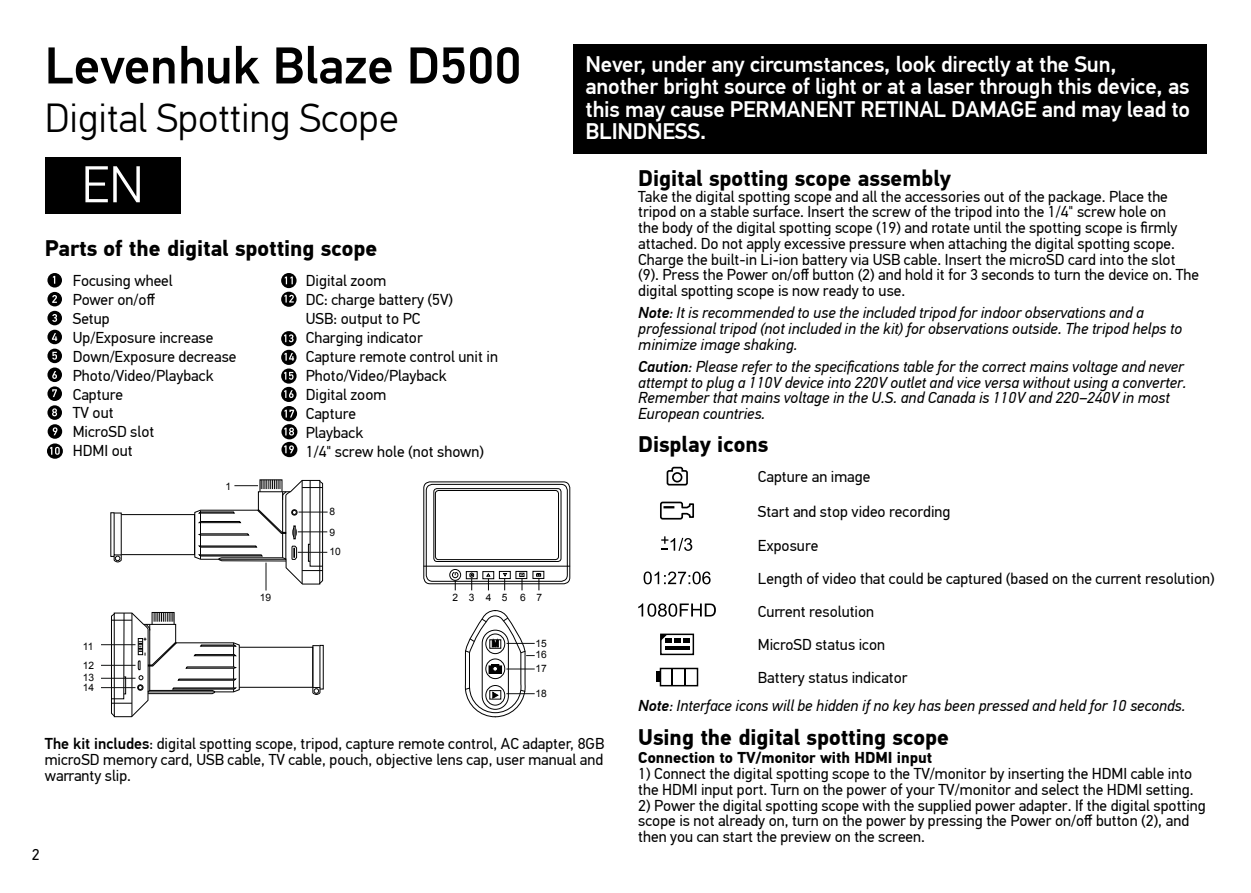
<style>
.page{position:relative;width:1251px;height:893px;background:#fff}
.page>*{position:absolute;margin:0;border:0;box-sizing:border-box;transform-origin:0 0}
.t1{font:500 51.75px "PF Din Text Pro";color:#000}
.t2{font:300 51.75px "PF Din Text Pro";color:#fff}
.t3{font:300 40.5px "PF Din Text Pro";color:#000}
.t4{font:500 22.5px/22.5px "PF Din Text Pro";letter-spacing:-.01em;color:#fff}
.t5{font:700 22.5px "PF Din Text Pro";color:#000}
.t6{font:15.75px/18.9px "PF Din Text Pro";color:#000}
.t7{font:italic 15.75px/15.8px "PF Din Text Pro";color:#000}
.t8{font:700 15.75px "PF Din Text Pro";color:#000}
.t9{font:10.12px/20px "Arial";color:#000}
.s1{font-weight:500}
</style>
<div class="page">
<div style="left:45px;top:157px;width:135px;height:57px;background:#000"></div>
<svg style="left:281px;top:273px;width:15px;height:15px"></svg>
<svg style="left:285px;top:277px;width:8px;height:7px"></svg>
<svg style="left:281px;top:292px;width:15px;height:15px"></svg>
<svg style="left:284px;top:295px;width:10px;height:8px"></svg>
<svg style="left:281px;top:331px;width:15px;height:15px"></svg>
<svg style="left:284px;top:334px;width:9px;height:8px"></svg>
<svg style="left:281px;top:368px;width:15px;height:16px"></svg>
<svg style="left:284px;top:372px;width:9px;height:8px"></svg>
<div style="left:281px;top:350px;width:15px;height:15px;background:#000;border-radius:50%"></div>
<svg style="left:284px;top:353px;width:10px;height:8px"></svg>
<div style="left:281px;top:387px;width:15px;height:15px;background:#000;border-radius:50%"></div>
<svg style="left:284px;top:390px;width:9px;height:8px"></svg>
<svg style="left:47px;top:443px;width:16px;height:16px"></svg>
<svg style="left:50px;top:447px;width:10px;height:8px"></svg>
<svg style="left:47px;top:273px;width:15px;height:15px"></svg>
<svg style="left:53px;top:276px;width:2px;height:8px"></svg>
<div style="left:47px;top:292px;width:15px;height:14px;background:#000;border-radius:50%"></div>
<svg style="left:52px;top:295px;width:5px;height:8px"></svg>
<div style="left:47px;top:311px;width:15px;height:14px;background:#000;border-radius:50%"></div>
<svg style="left:52px;top:314px;width:5px;height:8px"></svg>
<div style="left:47px;top:330px;width:15px;height:14px;background:#000;border-radius:50%"></div>
<svg style="left:52px;top:333px;width:5px;height:8px"></svg>
<div style="left:47px;top:349px;width:15px;height:14px;background:#000;border-radius:50%"></div>
<svg style="left:52px;top:352px;width:5px;height:8px"></svg>
<svg style="left:47px;top:367px;width:15px;height:15px"></svg>
<svg style="left:52px;top:371px;width:5px;height:8px"></svg>
<div style="left:47px;top:386px;width:15px;height:15px;background:#000;border-radius:50%"></div>
<svg style="left:52px;top:389px;width:5px;height:8px"></svg>
<svg style="left:47px;top:405px;width:15px;height:15px"></svg>
<svg style="left:52px;top:408px;width:5px;height:8px"></svg>
<div style="left:48px;top:424px;width:14px;height:15px;background:#000;border-radius:50%"></div>
<svg style="left:53px;top:427px;width:4px;height:8px"></svg>
<div style="left:572px;top:45px;width:633px;height:109px;background:#000"></div>
<svg style="left:281px;top:406px;width:16px;height:15px"></svg>
<svg style="left:284px;top:410px;width:10px;height:7px"></svg>
<svg style="left:281px;top:424px;width:16px;height:15px"></svg>
<svg style="left:284px;top:428px;width:10px;height:8px"></svg>
<div style="left:281px;top:442px;width:16px;height:15px;background:#000;border-radius:50%"></div>
<svg style="left:284px;top:445px;width:10px;height:8px"></svg>
<svg style="left:666px;top:466px;width:22px;height:20px"></svg>
<div style="left:672px;top:473px;width:9px;height:9px;background:#fff;border-radius:50%"></div>
<div style="left:672px;top:472px;width:10px;height:10px;border:2px solid #000;border-radius:50%"></div>
<svg style="left:660px;top:501px;width:34px;height:19px"></svg>
<div style="left:660px;top:634px;width:34px;height:21px;border:1px solid #000"></div>
<hr style="left:665px;top:646px;width:24px;height:4px;background:#000">
<svg style="left:660px;top:634px;width:29px;height:8px"></svg>
<div style="left:659px;top:668px;width:39px;height:18px;border:1px solid #000"></div>
<div style="left:655px;top:672px;width:5px;height:10px;background:#000"></div>
<svg style="left:671px;top:668px;width:2px;height:17px"></svg>
<svg style="left:684px;top:668px;width:1px;height:17px"></svg>
<svg style="left:661px;top:536px;width:31px;height:15px"></svg>
<svg style="left:643px;top:571px;width:67px;height:13px"></svg>
<svg style="left:638px;top:603px;width:77px;height:14px"></svg>
<svg style="left:464px;top:611px;width:70px;height:106px"></svg>
<div style="left:423px;top:482px;width:147px;height:102px;border:1px solid #000;border-radius:6px"></div>
<div style="left:426px;top:484px;width:141px;height:98px;border:1px solid #000;border-radius:6px"></div>
<div style="left:433px;top:488px;width:128px;height:74px;border:1px solid #000;border-radius:3px"></div>
<div style="left:435px;top:490px;width:123px;height:70px;border:1px solid #000;border-radius:3px"></div>
<hr style="left:423px;top:566px;width:147px;height:1px;background:#000">
<div style="left:449px;top:569px;width:12px;height:12px;border:1px solid #000;border-radius:50%"></div>
<svg style="left:452px;top:572px;width:6px;height:18px"></svg>
<svg style="left:465px;top:571px;width:79px;height:19px"></svg>
<div style="left:121px;top:514px;width:74px;height:41px;border:1px solid #000"></div>
<svg style="left:110px;top:512px;width:12px;height:50px"></svg>
<hr style="left:101px;top:644px;width:34px;height:1px;background:#101111">
<hr style="left:101px;top:665px;width:34px;height:1px;background:#101111">
<hr style="left:101px;top:678px;width:34px;height:1px;background:#101111">
<hr style="left:101px;top:687px;width:34px;height:1px;background:#101111">
<svg style="left:111px;top:612px;width:213px;height:105px"></svg>
<svg style="left:194px;top:480px;width:133px;height:110px"></svg>
<h1 class="t1" style="left:45px;top:35px;width:478px">Levenhuk Blaze D500</h1>
<h2 class="t3" style="left:45px;top:95px;width:355px">Digital Spotting Scope</h2>
<h3 class="t4" style="left:585px;top:53px;width:606px">Never, under any circumstances, look directly at the Sun, another bright source of light or at a laser through this device, as this may cause PERMANENT RETINAL DAMAGE and may lead to BLINDNESS.</h3>
<h1 class="t2" style="left:81px;top:155px;width:64px">EN</h1>
<h3 class="t5" style="left:45px;top:235px;width:334px">Parts of the digital spotting scope</h3>
<p class="t6" style="left:73px;top:271px;width:165px">Focusing wheel<br>Power on/off<br>Setup<br>Up/Exposure increase<br>Down/Exposure decrease<br>Photo/Video/Playback<br>Capture<br>TV out<br>MicroSD slot<br>HDMI out</p>
<p class="t6" style="left:306px;top:271px;width:194px">Digital zoom<br>DC: charge battery (5V)<br>USB: output to PC<br>Charging indicator<br>Capture remote control unit in<br>Photo/Video/Playback<br>Digital zoom<br>Capture<br>Playback<br>1/4" screw hole (not shown)</p>
<p class="t9" style="left:83px;top:637px;width:13px;line-height:18.9px">11<br>12</p>
<p class="t9" style="left:83px;top:672px;width:13px;line-height:10.1px">13<br>14</p>
<p class="t9" style="left:225px;top:476px;width:7px">1</p>
<p class="t9" style="left:260px;top:587px;width:13px">19</p>
<p class="t9" style="left:329px;top:502px;width:13px">8<br>9<br>10</p>
<p class="t9" style="left:452px;top:587px;width:91px">2345 67</p>
<p class="t9" style="left:535px;top:637px;width:13px;line-height:11.9px">15<br>16</p>
<p class="t9" style="left:535px;top:659px;width:13px">17</p>
<p class="t9" style="left:535px;top:683px;width:13px">18</p>
<p class="t6" style="left:45px;top:736px;width:561px;line-height:15.8px;text-align:justify"><span class="s1">The kit includes</span>: digital spotting scope, tripod, capture remote control, AC adapter, 8GB microSD memory card, USB cable, TV cable, pouch, objective lens cap, user manual and warranty slip.</p>
<p class="t6" style="left:32px;top:845px;width:9px">2</p>
<h3 class="t5" style="left:638px;top:164px;width:314px">Digital spotting scope assembly</h3>
<p class="t6" style="left:638px;top:188px;width:562px;line-height:15.8px">Take the digital spotting scope and all the accessories out of the package. Place the tripod on a stable surface. Insert the screw of the tripod into the 1/4" screw hole on<br>the body of the digital spotting scope (19) and rotate until the spotting scope is firmly attached. Do not apply excessive pressure when attaching the digital spotting scope.<br>Charge the built-in Li-ion battery via USB cable. Insert the microSD card into the slot (9). Press the Power on/off button (2) and hold it for 3 seconds to turn the device on. The digital spotting scope is now ready to use.</p>
<p class="t7" style="left:638px;top:305px;width:545px"><span class="s1">Note</span>: It is recommended to use the included tripod for indoor observations and a professional tripod (not included in the kit) for observations outside. The tripod helps to minimize image shaking.</p>
<p class="t7" style="left:638px;top:359px;width:550px"><span class="s1">Caution</span>: Please refer to the specifications table for the correct mains voltage and never attempt to plug a 110V device into 220V outlet and vice versa without using a converter.<br>Remember that mains voltage in the U.S. and Canada is 110V and 220–240V in most European countries.</p>
<h3 class="t5" style="left:638px;top:431px;width:132px">Display icons</h3>
<p class="t6" style="left:757px;top:468px;width:114px">Capture an image</p>
<p class="t6" style="left:757px;top:495px;width:458px;line-height:33.1px">Start and stop video recording<br>Exposure<br>Length of video that could be captured (based on the current resolution)<br>Current resolution<br>MicroSD status icon<br>Battery status indicator</p>
<p class="t7" style="left:638px;top:698px;width:549px"><span class="s1">Note</span>: Interface icons will be hidden if no key has been pressed and held for 10 seconds.</p>
<h3 class="t5" style="left:638px;top:723px;width:312px">Using the digital spotting scope</h3>
<p class="t8" style="left:638px;top:748px;width:295px">Connection to TV/monitor with HDMI input</p>
<p class="t6" style="left:638px;top:766px;width:556px;line-height:15.8px">1) Connect the digital spotting scope to the TV/monitor by inserting the HDMI cable into the HDMI input port. Turn on the power of your TV/monitor and select the HDMI setting.</p>
<p class="t6" style="left:638px;top:797px;width:569px;line-height:15.8px">2) Power the digital spotting scope with the supplied power adapter. If the digital spotting scope is not already on, turn on the power by pressing the Power on/off button (2), and then you can start the preview on the screen.</p>
</div>
